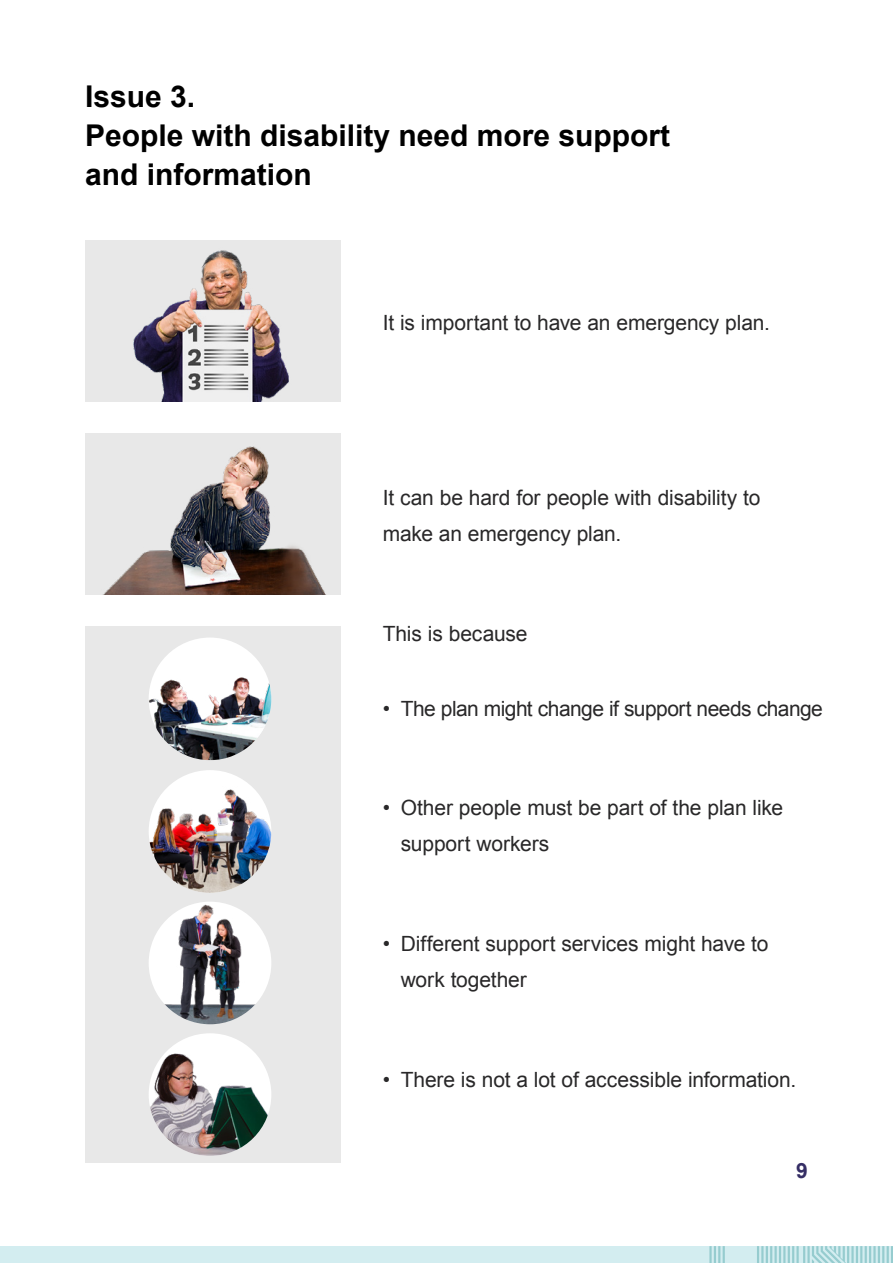
<style>
.page{position:relative;width:893px;height:1263px;background:#fff}
.page>*{position:absolute;margin:0;border:0;box-sizing:border-box;transform-origin:0 0}
.t1{font:700 30px/39px "Arial";color:#000}
.Body_USE{font:21px/36px "Arial";letter-spacing:-.005em;color:#292829}
.Body_USE-2{font:21px "Arial";letter-spacing:-.025em;color:#292829}
.t2{font:700 21px "Arial";color:#352e65}
</style>
<div class="page">
<div style="left:0;top:1246px;width:893px;height:17px;background:#d3edf0"></div>
<svg style="left:709px;top:1246px;width:184px;height:17px"></svg>
<div style="left:85px;top:240px;width:255px;height:162px;background:#e8e8e8"></div>
<img style="left:133px;top:250px;width:156px;height:152px">
<img style="left:85px;top:433px;width:252px;height:161px">
<div style="left:85px;top:626px;width:255px;height:537px;background:#e8e8e8"></div>
<div style="left:149px;top:637px;width:122px;height:123px;background:#fff;border-radius:50%"></div>
<img style="left:149px;top:656px;width:122px;height:104px">
<img style="left:149px;top:774px;width:122px;height:119px">
<img style="left:149px;top:902px;width:122px;height:122px;border-radius:61px">
<img style="left:149px;top:1033px;width:122px;height:123px;border-radius:61px">
<p class="t1" style="left:85px;top:78px;width:587px">Issue 3.<br>People with disability need more support and information</p>
<p class="Body_USE" style="left:383px;top:304px;width:389px">It is important to have an emergency plan.</p>
<p class="Body_USE" style="left:383px;top:479px;width:379px">It can be hard for people with disability to make an emergency plan.</p>
<p class="Body_USE" style="left:383px;top:616px;width:146px">This is because</p>
<p class="Body_USE-2" style="left:383px;top:694px;width:442px">• The plan might change if support needs change</p>
<p class="Body_USE" style="left:401px;top:790px;width:384px;text-indent:-18px">• Other people must be part of the plan like support workers</p>
<p class="Body_USE" style="left:401px;top:926px;width:369px;text-indent:-18px">• Different support services might have to work together</p>
<p class="Body_USE" style="left:383px;top:1062px;width:415px">• There is not a lot of accessible information.</p>
<p class="t2" style="left:796px;top:1157px;width:13px">9</p>
</div>
